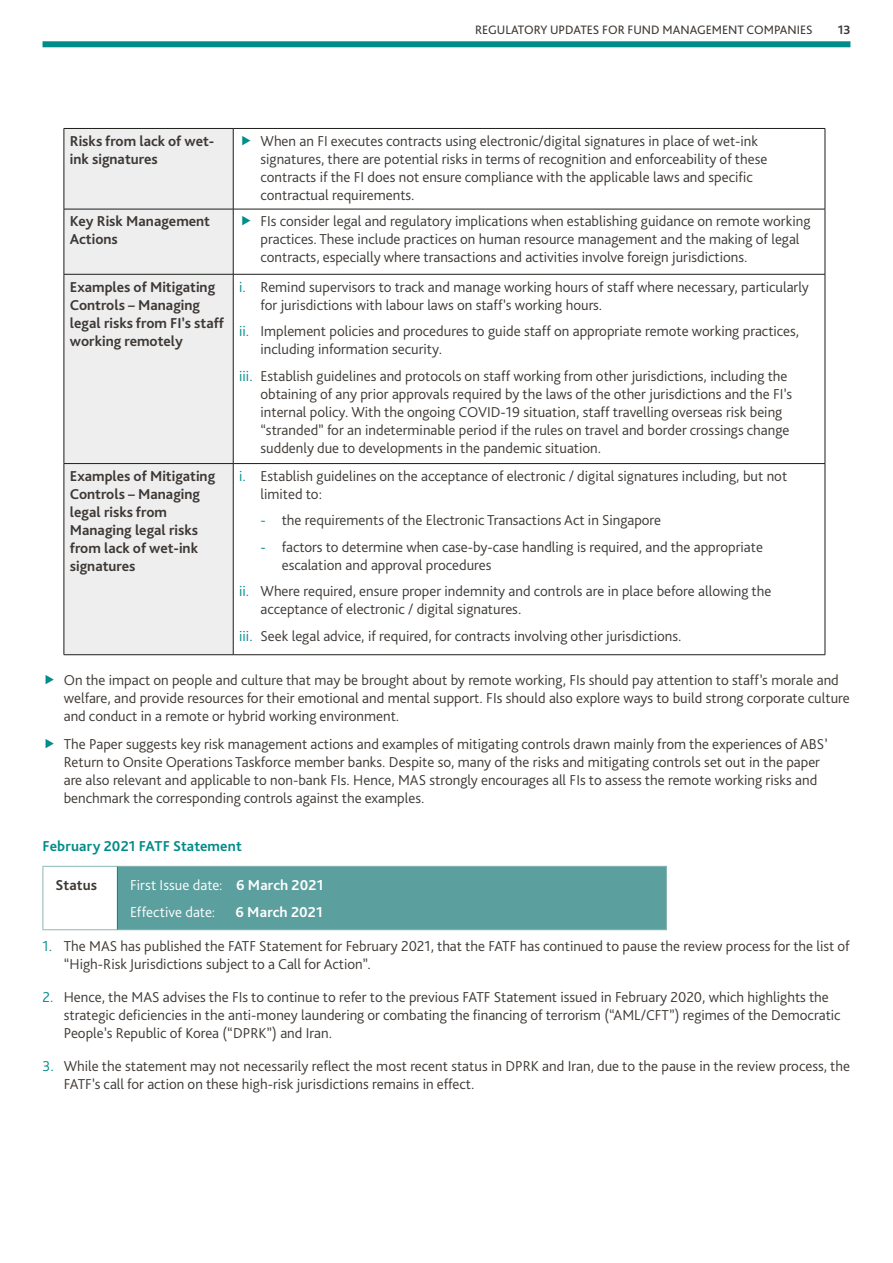
<style>
.page{position:relative;width:893px;height:1263px;background:#fff}
.page>*{position:absolute;margin:0;border:0;box-sizing:border-box;transform-origin:0 0}
.t1{font:300 15px/18px "Bliss Pro";color:#3d3834}
.Body{font:700 15px/18px "Bliss Pro";color:#3d3834}
.Body-2{font:300 15px "Bliss Pro";color:#fff}
.Body-3{font:700 15px "Bliss Pro";letter-spacing:.01em;color:#008c89}
.Body-4{font:700 15px "Bliss Pro";letter-spacing:.01em;color:#fff}
.t2{font:12.75px "Bliss Pro";color:#3d3834}
.t3{font:700 12.75px "Bliss Pro";color:#3d3834}
.s1{color:#008c89}
.s2{font-weight:700}
</style>
<div class="page">
<div style="left:43px;top:41px;width:807px;height:6px;background:#008c89"></div>
<div style="left:65px;top:129px;width:168px;height:525px;background:#eeeeef"></div>
<hr style="left:825px;top:129px;width:1px;height:80px;background:#1d1d1b">
<hr style="left:64px;top:129px;width:1px;height:80px;background:#1d1d1b">
<hr style="left:233px;top:129px;width:1px;height:80px;background:#1d1d1b">
<hr style="left:64px;top:128px;width:169px;height:1px;background:#1d1d1b">
<hr style="left:233px;top:128px;width:592px;height:1px;background:#1d1d1b">
<hr style="left:825px;top:464px;width:1px;height:190px;background:#1d1d1b">
<hr style="left:233px;top:654px;width:592px;height:1px;background:#1d1d1b">
<hr style="left:233px;top:209px;width:1px;height:65px;background:#1d1d1b">
<hr style="left:233px;top:274px;width:1px;height:189px;background:#1d1d1b">
<hr style="left:64px;top:464px;width:1px;height:190px;background:#1d1d1b">
<hr style="left:233px;top:464px;width:1px;height:190px;background:#1d1d1b">
<hr style="left:64px;top:654px;width:169px;height:1px;background:#1d1d1b">
<hr style="left:64px;top:209px;width:169px;height:1px;background:#1d1d1b">
<hr style="left:64px;top:209px;width:1px;height:65px;background:#1d1d1b">
<hr style="left:233px;top:209px;width:592px;height:1px;background:#1d1d1b">
<hr style="left:825px;top:209px;width:1px;height:65px;background:#1d1d1b">
<hr style="left:64px;top:274px;width:169px;height:1px;background:#1d1d1b">
<hr style="left:64px;top:274px;width:1px;height:189px;background:#1d1d1b">
<hr style="left:233px;top:274px;width:592px;height:1px;background:#1d1d1b">
<hr style="left:825px;top:274px;width:1px;height:189px;background:#1d1d1b">
<hr style="left:64px;top:463px;width:169px;height:1px;background:#1d1d1b">
<hr style="left:233px;top:463px;width:592px;height:1px;background:#1d1d1b">
<div style="left:117px;top:866px;width:549px;height:64px;background:#5b9f9e"></div>
<hr style="left:117px;top:866px;width:550px;height:1px;background:#8db6b6">
<hr style="left:666px;top:867px;width:1px;height:62px;background:#8db6b6">
<hr style="left:117px;top:929px;width:550px;height:1px;background:#8db6b6">
<hr style="left:43px;top:866px;width:74px;height:1px;background:#8db6b6">
<hr style="left:43px;top:867px;width:1px;height:62px;background:#8db6b6">
<hr style="left:43px;top:929px;width:74px;height:1px;background:#8db6b6">
<hr style="left:117px;top:867px;width:1px;height:62px;background:#008c89">
<p class="t2" style="left:475px;top:22px;width:339px">REGULATORY UPDATES FOR FUND MANAGEMENT COMPANIES</p>
<p class="t3" style="left:838px;top:22px;width:14px">13</p>
<p class="Body" style="left:70px;top:132px;width:146px">Risks from lack of wet&shy;ink signatures</p>
<p class="t1" style="left:260px;top:132px;width:508px">When an FI executes contracts using electronic/digital signatures in place of wet-ink signatures, there are potential risks in terms of recognition and enforceability of these contracts if the FI does not ensure compliance with the applicable laws and specific contractual requirements.</p>
<p class="Body" style="left:70px;top:212px;width:142px">Key Risk Management<br>Actions</p>
<p class="t1" style="left:260px;top:212px;width:551px">FIs consider legal and regulatory implications when establishing guidance on remote working practices. These include practices on human resource management and the making of legal contracts, especially where transactions and activities involve foreign jurisdictions.</p>
<p class="Body" style="left:70px;top:277px;width:156px">Examples of Mitigating<br>Controls – Managing legal risks from FI’s staff working remotely</p>
<p class="t1" style="left:260px;top:277px;width:550px;text-indent:-21px"><span class="s1">i.</span> Remind supervisors to track and manage working hours of staff where necessary, particularly for jurisdictions with labour laws on staff’s working hours.</p>
<p class="t1" style="left:260px;top:322px;width:540px;text-indent:-21px"><span class="s1">ii.</span> Implement policies and procedures to guide staff on appropriate remote working practices, including information security.</p>
<p class="t1" style="left:260px;top:366px;width:533px;text-indent:-21px"><span class="s1">iii.</span> Establish guidelines and protocols on staff working from other jurisdictions, including the obtaining of any prior approvals required by the laws of the other jurisdictions and the FI’s internal policy. With the ongoing COVID-19 situation, staff travelling overseas risk being “stranded” for an indeterminable period if the rules on travel and border crossings change suddenly due to developments in the pandemic situation.</p>
<p class="Body" style="left:70px;top:467px;width:147px">Examples of Mitigating<br>Controls – Managing legal risks from<br>Managing legal risks from lack of wet-ink signatures</p>
<p class="t1" style="left:260px;top:467px;width:528px;text-indent:-21px"><span class="s1">i.</span> Establish guidelines on the acceptance of electronic / digital signatures including, but not limited to:</p>
<p class="t1" style="left:260px;top:511px;width:402px"><span class="s1">-</span> the requirements of the Electronic Transactions Act in Singapore</p>
<p class="t1" style="left:282px;top:538px;width:483px;text-indent:-21px"><span class="s1">-</span> factors to determine when case-by-case handling is required, and the appropriate escalation and approval procedures</p>
<p class="t1" style="left:260px;top:582px;width:512px;text-indent:-21px"><span class="s1">ii.</span> Where required, ensure proper indemnity and controls are in place before allowing the acceptance of electronic / digital signatures.</p>
<p class="t1" style="left:239px;top:627px;width:444px"><span class="s1">iii.</span> Seek legal advice, if required, for contracts involving other jurisdictions.</p>
<p class="t1" style="left:64px;top:670px;width:787px">On the impact on people and culture that may be brought about by remote working, FIs should pay attention to staff’s morale and welfare, and provide resources for their emotional and mental support. FIs should also explore ways to build strong corporate culture and conduct in a remote or hybrid working environment.</p>
<p class="t1" style="left:64px;top:735px;width:765px">The Paper suggests key risk management actions and examples of mitigating controls drawn mainly from the experiences of ABS’ Return to Onsite Operations Taskforce member banks. Despite so, many of the risks and mitigating controls set out in the paper are also relevant and applicable to non-bank FIs. Hence, MAS strongly encourages all FIs to assess the remote working risks and benchmark the corresponding controls against the examples.</p>
<p class="Body-3" style="left:43px;top:837px;width:201px">February 2021 FATF Statement</p>
<p class="Body" style="left:56px;top:876px;width:43px">Status</p>
<p class="Body-2" style="left:130px;top:876px;width:195px">First Issue date: <span class="s2">6 March 2021</span></p>
<p class="Body-2" style="left:130px;top:903px;width:87px">Effective date:</p>
<p class="Body-4" style="left:236px;top:903px;width:89px">6 March 2021</p>
<p class="t1" style="left:64px;top:936px;width:787px;text-indent:-21px"><span class="s1">1.</span> The MAS has published the FATF Statement for February 2021, that the FATF has continued to pause the review process for the list of “High-Risk Jurisdictions subject to a Call for Action”.</p>
<p class="t1" style="left:64px;top:987px;width:778px;text-indent:-21px"><span class="s1">2.</span> Hence, the MAS advises the FIs to continue to refer to the previous FATF Statement issued in February 2020, which highlights the strategic deficiencies in the anti-money laundering or combating the financing of terrorism (“AML/CFT”) regimes of the Democratic<br>People’s Republic of Korea (“DPRK”) and Iran.</p>
<p class="t1" style="left:64px;top:1057px;width:788px;text-indent:-21px"><span class="s1">3.</span> While the statement may not necessarily reflect the most recent status in DPRK and Iran, due to the pause in the review process, the<br>FATF’s call for action on these high-risk jurisdictions remains in effect.</p>
</div>
